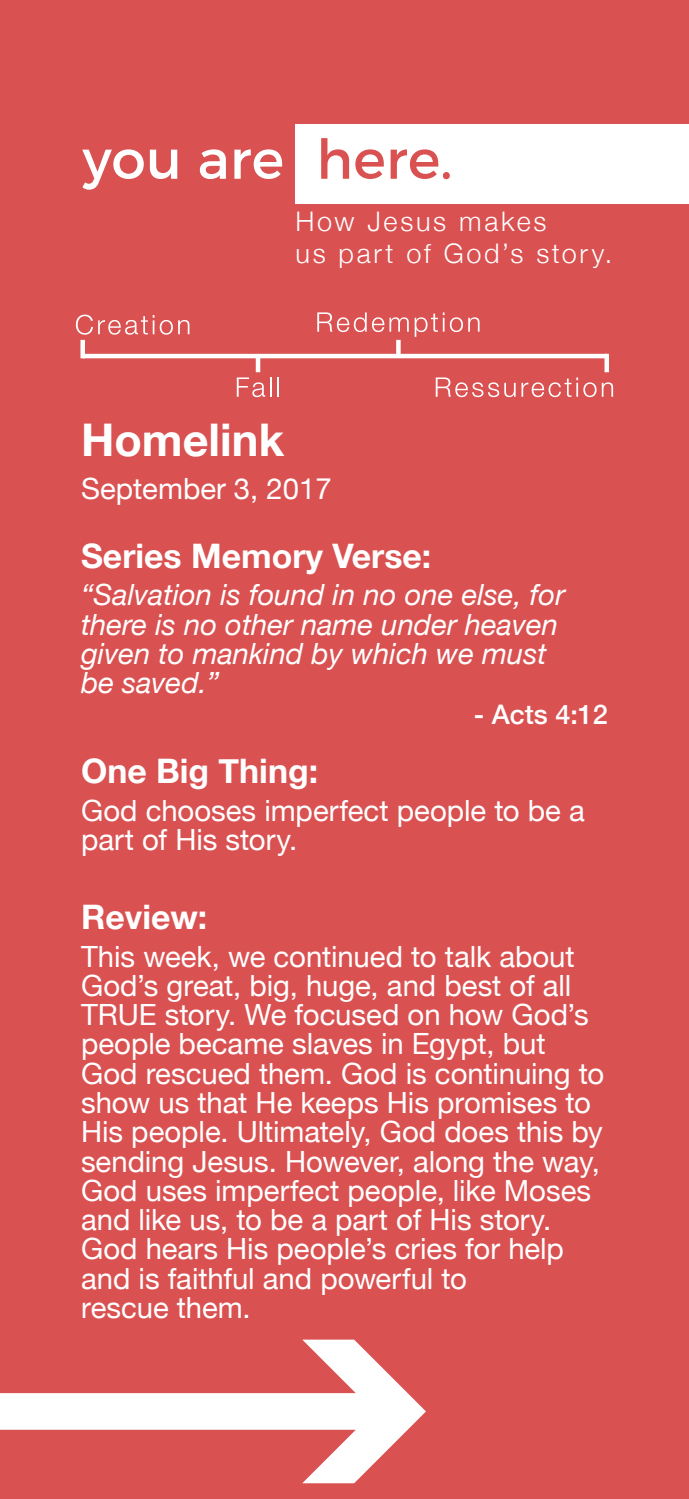
<style>
.page{position:relative;width:689px;height:1499px;background:#fff}
.page>*{position:absolute;margin:0;border:0;box-sizing:border-box;transform-origin:0 0}
._1_Title{font:700 45px "Helvetica Neue";color:#fff}
._3_Sub-Headings{font:700 33.75px "Helvetica Neue";color:#fff}
._6_Front-Text{font:29.25px/29.2px "Helvetica Neue";color:#fff}
._4_Verse-Text{font:italic 29.25px/29.2px "Helvetica Neue";color:#fff}
._2_Date{font:29.25px "Helvetica Neue";color:#fff}
.t1{font:300 27px/32.4px "Helvetica Neue";letter-spacing:.1em;color:#fff}
._5_Verse-Reference{font:500 27px "Helvetica Neue";color:#fff}
</style>
<div class="page">
<div style="left:0;top:0;width:688px;height:1498px;background:#da5151"></div>
<div style="left:295px;top:124px;width:393px;height:80px;background:#fff"></div>
<svg style="left:82px;top:149px;width:62px;height:41px"></svg>
<svg style="left:150px;top:150px;width:27px;height:29px"></svg>
<svg style="left:200px;top:149px;width:26px;height:30px"></svg>
<svg style="left:234px;top:149px;width:49px;height:30px"></svg>
<svg style="left:321px;top:138px;width:28px;height:41px"></svg>
<svg style="left:355px;top:149px;width:29px;height:30px"></svg>
<svg style="left:390px;top:149px;width:49px;height:30px"></svg>
<div style="left:443px;top:172px;width:6px;height:7px;background:#da5151;border-radius:50%"></div>
<svg style="left:0;top:1339px;width:426px;height:144px"></svg>
<svg style="left:76px;top:314px;width:78px;height:21px"></svg>
<svg style="left:160px;top:320px;width:29px;height:15px"></svg>
<svg style="left:237px;top:377px;width:34px;height:20px"></svg>
<hr style="left:277px;top:377px;width:2px;height:20px;background:#fff">
<svg style="left:317px;top:312px;width:49px;height:20px"></svg>
<svg style="left:372px;top:317px;width:36px;height:15px"></svg>
<svg style="left:414px;top:312px;width:65px;height:25px"></svg>
<svg style="left:435px;top:377px;width:80px;height:20px"></svg>
<svg style="left:521px;top:377px;width:92px;height:20px"></svg>
<hr style="left:83px;top:354px;width:523px;height:4px;background:#fff">
<div style="left:80px;top:340px;width:5px;height:18px;background:#fff"></div>
<hr style="left:256px;top:356px;width:4px;height:16px;background:#fff">
<svg style="left:396px;top:340px;width:4px;height:14px"></svg>
<div style="left:604px;top:354px;width:5px;height:18px;background:#fff"></div>
<p class="t1" style="left:295px;top:203px;width:318px">How Jesus makes<br>us part of God’s story.</p>
<p class="_1_Title" style="left:81px;top:405px;width:205px">Homelink</p>
<p class="_2_Date" style="left:81px;top:467px;width:252px">September 3, 2017</p>
<p class="_3_Sub-Headings" style="left:81px;top:529px;width:351px">Series Memory Verse:</p>
<p class="_4_Verse-Text" style="left:81px;top:582px;width:485px">“Salvation is found in no one else, for there is no other name under heaven given to mankind by which we must be saved.”</p>
<p class="_5_Verse-Reference" style="left:473px;top:693px;width:136px">- Acts 4:12</p>
<p class="_3_Sub-Headings" style="left:81px;top:745px;width:238px">One Big Thing:</p>
<p class="_6_Front-Text" style="left:81px;top:797px;width:505px">God chooses imperfect people to be a part of His story.</p>
<p class="_3_Sub-Headings" style="left:81px;top:891px;width:128px">Review:</p>
<p class="_6_Front-Text" style="left:81px;top:943px;width:524px">This week, we continued to talk about God’s great, big, huge, and best of all TRUE story. We focused on how God’s people became slaves in Egypt, but God rescued them. God is continuing to show us that He keeps His promises to His people. Ultimately, God does this by sending Jesus. However, along the way, God uses imperfect people, like Moses and like us, to be a part of His story.<br>God hears His people’s cries for help and is faithful and powerful to<br>rescue them.</p>
</div>
